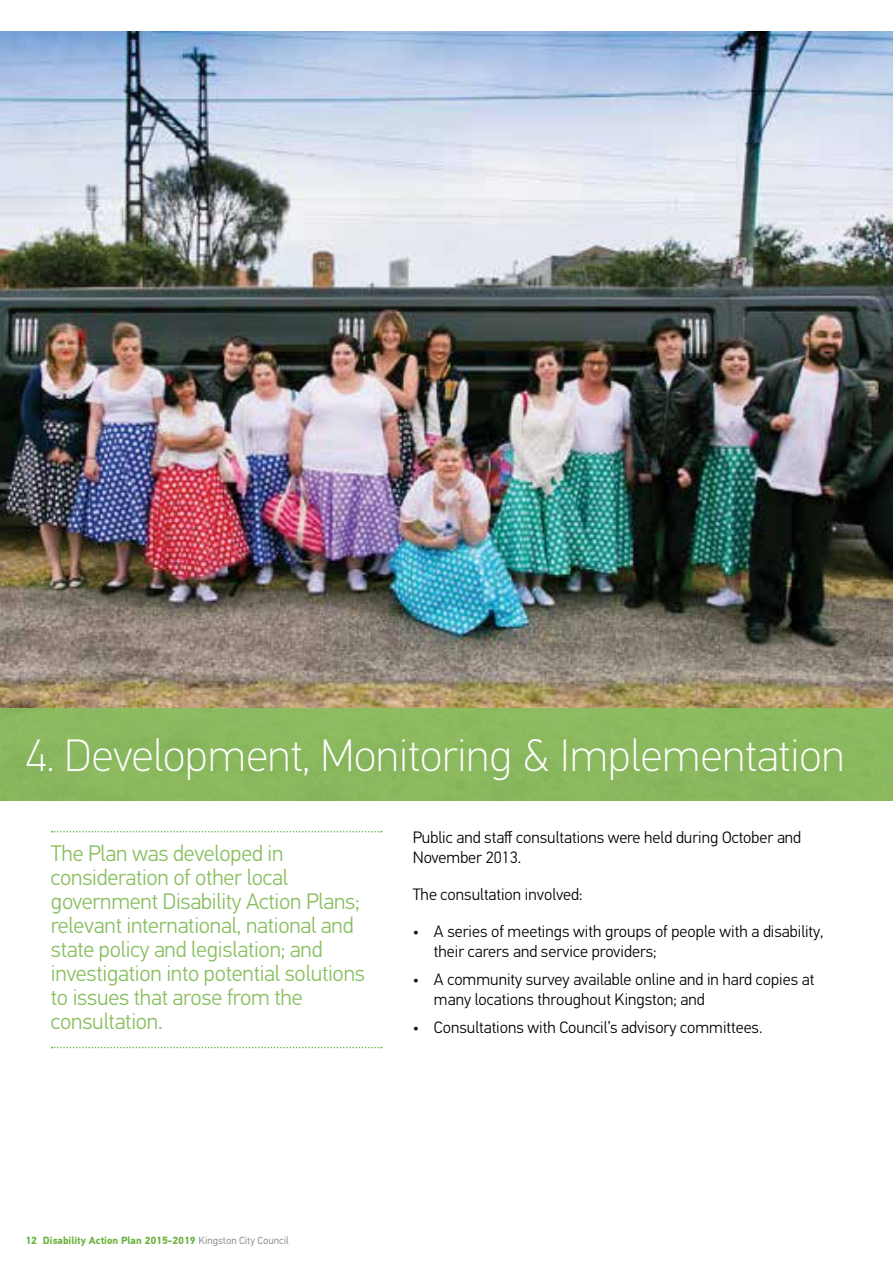
<style>
.page{position:relative;width:893px;height:1263px;background:#fff}
.page>*{position:absolute;margin:0;border:0;box-sizing:border-box;transform-origin:0 0}
.t1{font:100 45.3px "PF Din Text Pro";color:#fff}
.t2{font:300 22.5px/24px "PF Din Text Pro";letter-spacing:-.01em;color:#88be5f}
.t3{font:300 16.5px/19.8px "PF Din Text Pro";color:#000}
.t4{font:700 10.5px "PF Din Text Pro";color:#6cb33f}
.s1{font-weight:400;color:#939598}
</style>
<div class="page">
<svg style="left:0;top:31px;width:893px;height:1px"></svg>
<img style="left:0;top:32px;width:893px;height:676px">
<div style="left:0;top:708px;width:893px;height:92px;background:#88be5f"></div>
<svg style="left:52px;top:831px;width:330px;height:1px"></svg>
<svg style="left:52px;top:1047px;width:330px;height:1px"></svg>
<h1 class="t1" style="left:26px;top:730px;width:820px">4. Development, Monitoring &amp; Implementation</h1>
<p class="t2" style="left:51px;top:841px;width:316px">The Plan was developed in consideration of other local government Disability Action Plans; relevant international, national and state policy and legislation; and investigation into potential solutions to issues that arose from the consultation.</p>
<p class="t3" style="left:413px;top:828px;width:390px">Public and staff consultations were held during October and<br>November 2013.</p>
<p class="t3" style="left:413px;top:885px;width:171px">The consultation involved:</p>
<p class="t3" style="left:434px;top:921px;width:391px;text-indent:-21px">• A series of meetings with groups of people with a disability, their carers and service providers;</p>
<p class="t3" style="left:434px;top:969px;width:382px;text-indent:-21px">• A community survey available online and in hard copies at many locations throughout Kingston; and</p>
<p class="t3" style="left:413px;top:1018px;width:351px">• Consultations with Council’s advisory committees.</p>
<p class="t4" style="left:26px;top:1234px;width:265px">12 Disability Action Plan 2015-2019 <span class="s1">Kingston City Council</span></p>
</div>
